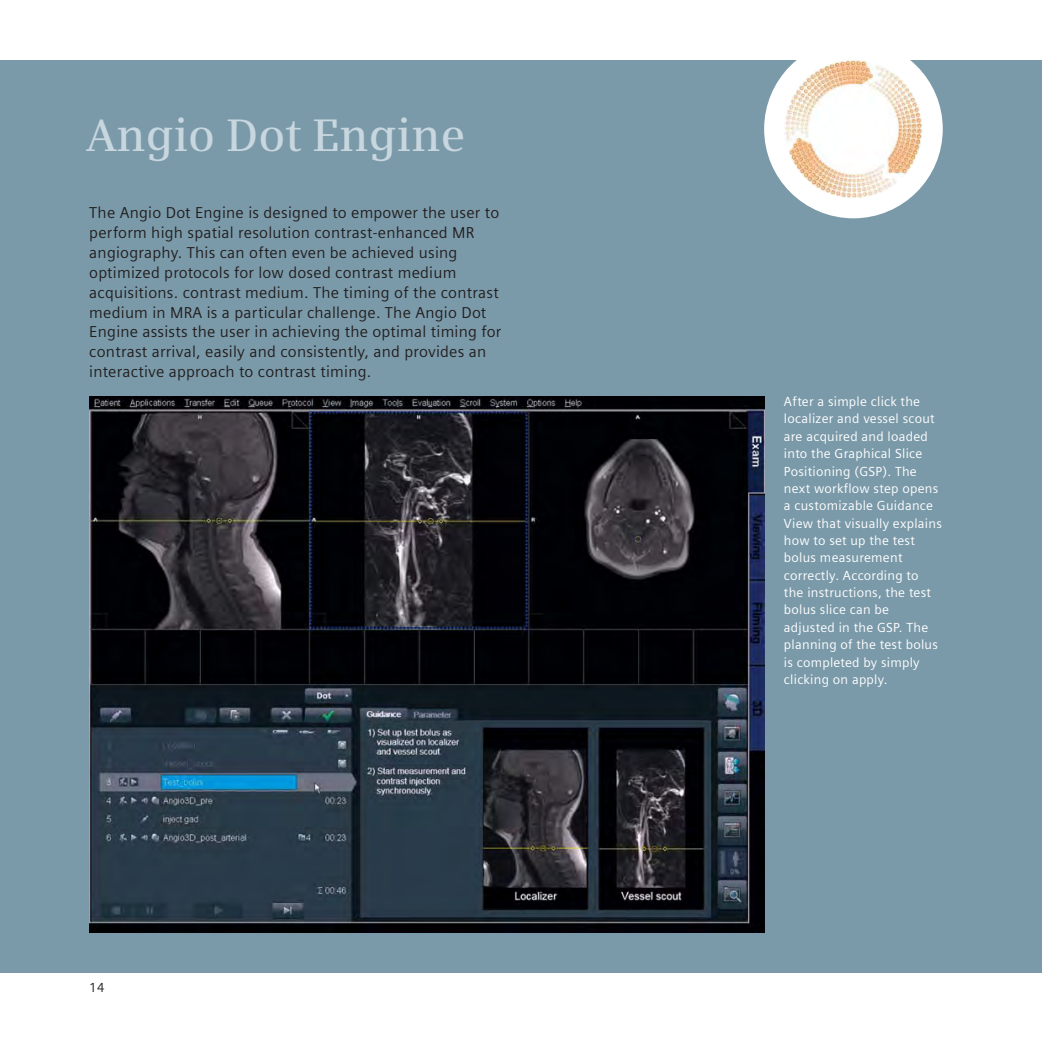
<style>
.page{position:relative;width:1042px;height:1042px;background:#fff}
.page>*{position:absolute;margin:0;border:0;box-sizing:border-box;transform-origin:0 0}
.t1{font:600 45.5px "Siemens Serif";color:#c8d7df}
.t2{font:15.75px/19.8px "Siemens Sans";letter-spacing:.015em;color:#231f20}
.t3{font:13.12px/17.3px "Siemens Sans";letter-spacing:.02em;color:#fff}
.t4{font:13.12px "Siemens Sans";color:#231f20}
</style>
<div class="page">
<div style="left:0;top:60px;width:1042px;height:912px;background:#7b9aa9"></div>
<img style="left:89px;top:397px;width:675px;height:536px">
<div style="left:764px;top:40px;width:179px;height:178px;background:#fff;border-radius:50%"></div>
<img style="left:784px;top:60px;width:139px;height:138px;border-radius:50%">
<h1 class="t1" style="left:86px;top:113px;width:380px">Angio Dot Engine</h1>
<p class="t2" style="left:89px;top:204px;width:413px">The Angio Dot Engine is designed to empower the user to perform high spatial resolution contrast-enhanced MR angiography. This can often even be achieved using optimized protocols for low dosed contrast medium acquisitions. contrast medium. The timing of the contrast medium in MRA is a particular challenge. The Angio Dot Engine assists the user in achieving the optimal timing for contrast arrival, easily and consistently, and provides an interactive approach to contrast timing.</p>
<p class="t4" style="left:89px;top:981px;width:17px">14</p>
<p class="t3" style="left:784px;top:393px;width:159px">After a simple click the localizer and vessel scout are acquired and loaded into the Graphical Slice<br>Positioning (GSP). The next workflow step opens a customizable Guidance<br>View that visually explains how to set up the test bolus measurement correctly. According to<br>the instructions, the test bolus slice can be adjusted in the GSP. The planning of the test bolus is completed by simply clicking on apply.</p>
</div>
